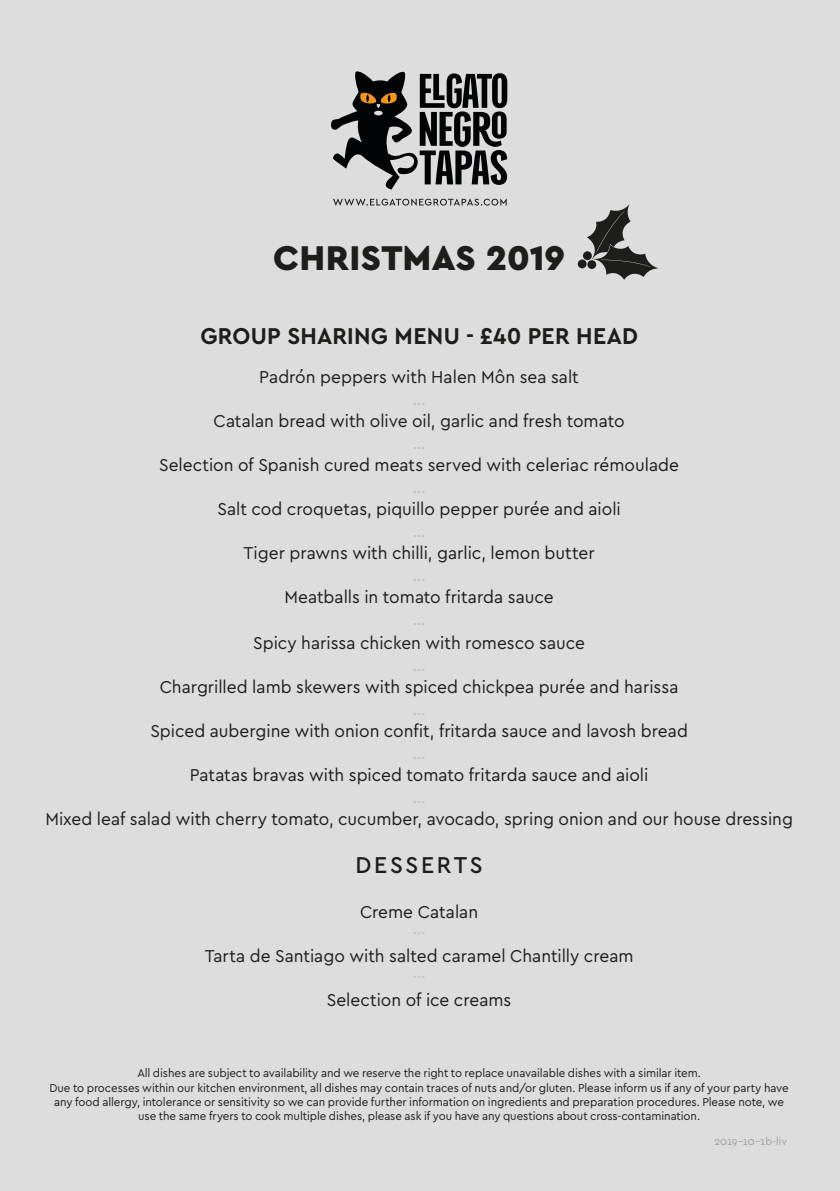
<style>
.page{position:relative;width:840px;height:1191px;background:#fff}
.page>*{position:absolute;margin:0;border:0;box-sizing:border-box;transform-origin:0 0}
.t1{font:900 36px "Cera";letter-spacing:.005em;color:#1d1d1b}
.t2{font:700 24px "Cera";letter-spacing:.01em;color:#1d1d1b;scale:.96 1}
.t3{font:500 24px "Cera";letter-spacing:.115em;color:#1d1d1b;scale:.96 1}
.t4{font:18px "Cera";color:#1d1d1b;scale:.96 1}
.t5{font:18px "Cera";color:#c1c0c1;scale:.96 1}
.t6{font:12px/14.4px "Cera";letter-spacing:-.005em;color:#1d1d1b;text-align:center;scale:.96 1}
.t7{font:11px "Cera";letter-spacing:.005em;color:#9f9e9f;scale:.96 1}
</style>
<div class="page">
<div style="left:0;top:0;width:839px;height:1191px;background:#dedddd"></div>
<svg style="left:331px;top:71px;width:176px;height:118px"></svg>
<svg style="left:333px;top:199px;width:173px;height:7px"></svg>
<div style="left:577px;top:259px;width:9px;height:9px;background:#1d1d1b;border-radius:50%"></div>
<svg style="left:582px;top:251px;width:9px;height:9px"></svg>
<svg style="left:586px;top:204px;width:72px;height:76px"></svg>
<h1 class="t1" style="left:273px;top:234px;width:293px">CHRISTMAS 2019</h1>
<h2 class="t2" style="left:200px;top:320px;width:457px">GROUP SHARING MENU - £40 PER HEAD</h2>
<p class="t4" style="left:259px;top:365px;width:334px">Padrón peppers with Halen Môn sea salt</p>
<p class="t5" style="left:412px;top:387px;width:15px">…</p>
<p class="t4" style="left:213px;top:409px;width:429px">Catalan bread with olive oil, garlic and fresh tomato</p>
<p class="t5" style="left:412px;top:431px;width:15px">…</p>
<p class="t4" style="left:159px;top:453px;width:542px">Selection of Spanish cured meats served with celeriac rémoulade</p>
<p class="t5" style="left:412px;top:475px;width:15px">…</p>
<p class="t4" style="left:217px;top:497px;width:421px">Salt cod croquetas, piquillo pepper purée and aioli</p>
<p class="t5" style="left:412px;top:519px;width:15px">…</p>
<p class="t4" style="left:243px;top:541px;width:367px">Tiger prawns with chilli, garlic, lemon butter</p>
<p class="t5" style="left:412px;top:563px;width:15px">…</p>
<p class="t4" style="left:284px;top:585px;width:282px">Meatballs in tomato fritarda sauce</p>
<p class="t5" style="left:412px;top:607px;width:15px">…</p>
<p class="t4" style="left:253px;top:631px;width:347px">Spicy harissa chicken with romesco sauce</p>
<p class="t5" style="left:412px;top:653px;width:15px">…</p>
<p class="t4" style="left:160px;top:675px;width:541px">Chargrilled lamb skewers with spiced chickpea purée and harissa</p>
<p class="t5" style="left:412px;top:697px;width:15px">…</p>
<p class="t4" style="left:150px;top:719px;width:561px">Spiced aubergine with onion confit, fritarda sauce and lavosh bread</p>
<p class="t5" style="left:412px;top:741px;width:15px">…</p>
<p class="t4" style="left:190px;top:763px;width:479px">Patatas bravas with spiced tomato fritarda sauce and aioli</p>
<p class="t5" style="left:412px;top:785px;width:15px">…</p>
<p class="t4" style="left:45px;top:807px;width:779px">Mixed leaf salad with cherry tomato, cucumber, avocado, spring onion and our house dressing</p>
<h2 class="t3" style="left:355px;top:849px;width:134px">DESSERTS</h2>
<p class="t4" style="left:360px;top:900px;width:124px">Creme Catalan</p>
<p class="t5" style="left:412px;top:916px;width:15px">…</p>
<p class="t4" style="left:204px;top:944px;width:448px">Tarta de Santiago with salted caramel Chantilly cream</p>
<p class="t5" style="left:412px;top:960px;width:15px">…</p>
<p class="t4" style="left:326px;top:988px;width:194px">Selection of ice creams</p>
<p class="t6" style="left:49px;top:1065px;width:771px">All dishes are subject to availability and we reserve the right to replace unavailable dishes with a similar item.<br>Due to processes within our kitchen environment, all dishes may contain traces of nuts and/or gluten. Please inform us if any of your party have any food allergy, intolerance or sensitivity so we can provide further information on ingredients and preparation procedures. Please note, we use the same fryers to cook multiple dishes, please ask if you have any questions about cross-contamination.</p>
<p class="t7" style="left:714px;top:1133px;width:77px">2019–10–1b-liv</p>
</div>
